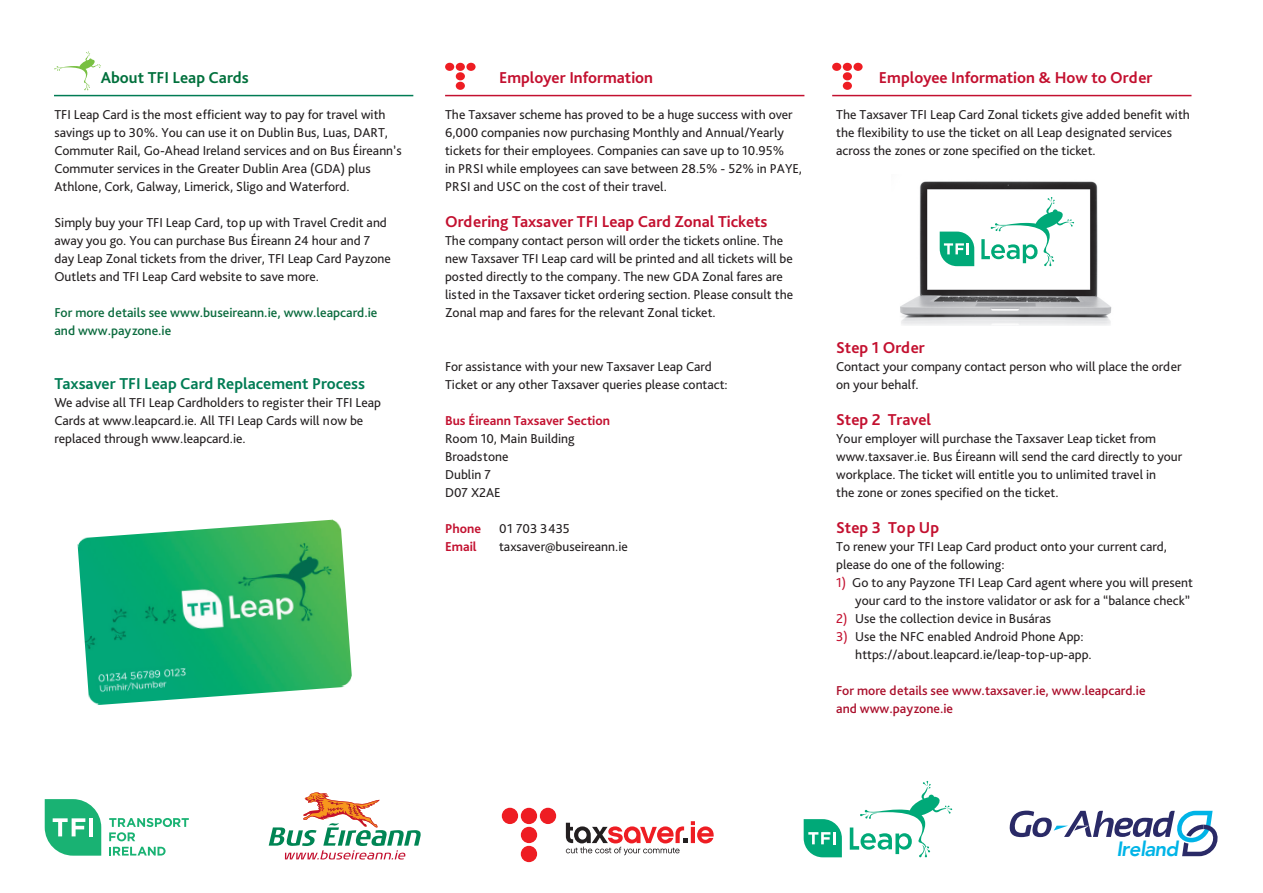
<style>
.page{position:relative;width:1263px;height:893px;background:#fff}
.page>*{position:absolute;margin:0;border:0;box-sizing:border-box;transform-origin:0 0}
.t1{font:italic 800 20.7px "Avenir LT";letter-spacing:-.05em;color:#00b4e7}
.t2{font:700 16.5px "Bliss Pro";color:#c3102f}
.t3{font:700 16.5px "Bliss Pro";color:#007c54}
.t4{font:700 16.5px "Bliss Pro";color:#00703c}
.t5{font:13.5px/18px "Bliss Pro";color:#231f20}
.t6{font:500 13.5px/18px "Bliss Pro";color:#0b6b3e}
.t7{font:500 13.5px/18px "Bliss Pro";color:#aa0f2b}
.t8{font:700 13.5px "Bliss Pro";color:#c3102f}
.s1{color:#c3102f}
</style>
<div class="page">
<hr style="left:54px;top:95px;width:359px;height:1px;background:#007c54">
<svg style="left:54px;top:51px;width:47px;height:39px"></svg>
<div style="left:456px;top:63px;width:9px;height:8px;background:#ee1d23;border-radius:50%"></div>
<div style="left:456px;top:72px;width:9px;height:8px;background:#ee1d23;border-radius:50%"></div>
<div style="left:456px;top:82px;width:9px;height:8px;background:#ee1d23;border-radius:50%"></div>
<div style="left:466px;top:63px;width:10px;height:8px;background:#ee1d23;border-radius:50%"></div>
<div style="left:445px;top:63px;width:9px;height:8px;background:#ee1d23;border-radius:50%"></div>
<hr style="left:445px;top:95px;width:359px;height:1px;background:#c3102f">
<hr style="left:832px;top:95px;width:359px;height:1px;background:#c3102f">
<div style="left:843px;top:63px;width:9px;height:8px;background:#ee1d23;border-radius:50%"></div>
<div style="left:843px;top:72px;width:9px;height:8px;background:#ee1d23;border-radius:50%"></div>
<div style="left:843px;top:82px;width:9px;height:8px;background:#ee1d23;border-radius:50%"></div>
<div style="left:853px;top:63px;width:10px;height:8px;background:#ee1d23;border-radius:50%"></div>
<div style="left:832px;top:63px;width:9px;height:8px;background:#ee1d23;border-radius:50%"></div>
<img style="left:900px;top:181px;width:212px;height:145px">
<svg style="left:940px;top:232px;width:34px;height:34px"></svg>
<svg style="left:981px;top:197px;width:93px;height:69px"></svg>
<img style="left:77px;top:519px;width:275px;height:186px">
<svg style="left:269px;top:792px;width:152px;height:67px"></svg>
<svg style="left:566px;top:821px;width:148px;height:34px"></svg>
<div style="left:521px;top:808px;width:16px;height:16px;background:#ee1d23;border-radius:50%"></div>
<div style="left:521px;top:827px;width:16px;height:16px;background:#ee1d23;border-radius:50%"></div>
<div style="left:521px;top:846px;width:16px;height:16px;background:#ee1d23;border-radius:50%"></div>
<div style="left:540px;top:808px;width:16px;height:16px;background:#ee1d23;border-radius:50%"></div>
<div style="left:502px;top:808px;width:16px;height:16px;background:#ee1d23;border-radius:50%"></div>
<svg style="left:45px;top:799px;width:56px;height:57px"></svg>
<hr style="left:89px;top:818px;width:4px;height:18px;background:#fff">
<svg style="left:109px;top:818px;width:80px;height:23px"></svg>
<svg style="left:109px;top:847px;width:57px;height:8px"></svg>
<svg style="left:804px;top:819px;width:38px;height:38px"></svg>
<svg style="left:850px;top:781px;width:102px;height:76px"></svg>
<svg style="left:1009px;top:811px;width:209px;height:45px"></svg>
<p class="t4" style="left:101px;top:67px;width:149px">About TFI Leap Cards</p>
<p class="t5" style="left:54px;top:105px;width:349px">TFI Leap Card is the most efficient way to pay for travel with savings up to 30%. You can use it on Dublin Bus, Luas, DART, Commuter Rail, Go-Ahead Ireland services and on Bus Éireann’s Commuter services in the Greater Dublin Area (GDA) plus Athlone, Cork, Galway, Limerick, Sligo and Waterford.</p>
<p class="t5" style="left:54px;top:213px;width:338px">Simply buy your TFI Leap Card, top up with Travel Credit and away you go. You can purchase Bus Éireann 24 hour and 7 day Leap Zonal tickets from the driver, TFI Leap Card Payzone Outlets and TFI Leap Card website to save more.</p>
<p class="t6" style="left:54px;top:303px;width:324px">For more details see www.buseireann.ie, www.leapcard.ie and www.payzone.ie</p>
<p class="t3" style="left:54px;top:373px;width:312px">Taxsaver TFI Leap Card Replacement Process</p>
<p class="t5" style="left:54px;top:393px;width:328px">We advise all TFI Leap Cardholders to register their TFI Leap<br>Cards at www.leapcard.ie. All TFI Leap Cards will now be replaced through www.leapcard.ie.</p>
<p class="t2" style="left:499px;top:67px;width:155px">Employer Information</p>
<p class="t5" style="left:445px;top:105px;width:358px">The Taxsaver scheme has proved to be a huge success with over 6,000 companies now purchasing Monthly and Annual/Yearly tickets for their employees. Companies can save up to 10.95%<br>in PRSI while employees can save between 28.5% - 52% in PAYE, PRSI and USC on the cost of their travel.</p>
<p class="t2" style="left:445px;top:211px;width:324px">Ordering Taxsaver TFI Leap Card Zonal Tickets</p>
<p class="t5" style="left:445px;top:231px;width:349px">The company contact person will order the tickets online. The new Taxsaver TFI Leap card will be printed and all tickets will be posted directly to the company. The new GDA Zonal fares are listed in the Taxsaver ticket ordering section. Please consult the Zonal map and fares for the relevant Zonal ticket.</p>
<p class="t5" style="left:445px;top:357px;width:284px">For assistance with your new Taxsaver Leap Card<br>Ticket or any other Taxsaver queries please contact:</p>
<p class="t8" style="left:445px;top:412px;width:166px">Bus Éireann Taxsaver Section</p>
<p class="t5" style="left:445px;top:429px;width:131px">Room 10, Main Building<br>Broadstone<br>Dublin 7<br>D07 X2AE</p>
<p class="t8" style="left:445px;top:520px;width:37px">Phone</p>
<p class="t5" style="left:499px;top:519px;width:72px">01 703 3435</p>
<p class="t8" style="left:445px;top:538px;width:33px">Email</p>
<p class="t5" style="left:499px;top:537px;width:130px">taxsaver@buseireann.ie</p>
<p class="t2" style="left:879px;top:67px;width:275px">Employee Information &amp; How to Order</p>
<p class="t5" style="left:836px;top:105px;width:355px">The Taxsaver TFI Leap Card Zonal tickets give added benefit with the flexibility to use the ticket on all Leap designated services across the zones or zone specified on the ticket.</p>
<p class="t2" style="left:836px;top:337px;width:90px">Step 1 Order</p>
<p class="t5" style="left:836px;top:357px;width:347px">Contact your company contact person who will place the order on your behalf.</p>
<p class="t2" style="left:836px;top:409px;width:97px">Step 2 Travel</p>
<p class="t5" style="left:836px;top:429px;width:348px">Your employer will purchase the Taxsaver Leap ticket from www.taxsaver.ie. Bus Éireann will send the card directly to your workplace. The ticket will entitle you to unlimited travel in<br>the zone or zones specified on the ticket.</p>
<p class="t2" style="left:836px;top:517px;width:104px">Step 3 Top Up</p>
<p class="t5" style="left:836px;top:537px;width:332px">To renew your TFI Leap Card product onto your current card, please do one of the following:</p>
<p class="t5" style="left:836px;top:573px;width:358px;text-align:right"><span class="s1">1)</span> Go to any Payzone TFI Leap Card agent where you will present your card to the instore validator or ask for a “balance check”</p>
<p class="t5" style="left:836px;top:609px;width:216px"><span class="s1">2)</span> Use the collection device in Busáras</p>
<p class="t5" style="left:855px;top:627px;width:238px;text-indent:-19px"><span class="s1">3)</span> Use the NFC enabled Android Phone App: https://about.leapcard.ie/leap-top-up-app.</p>
<p class="t7" style="left:836px;top:681px;width:311px">For more details see www.taxsaver.ie, www.leapcard.ie and www.payzone.ie</p>
<h1 class="t1" style="left:1116px;top:837px;width:63px">Ireland</h1>
</div>
